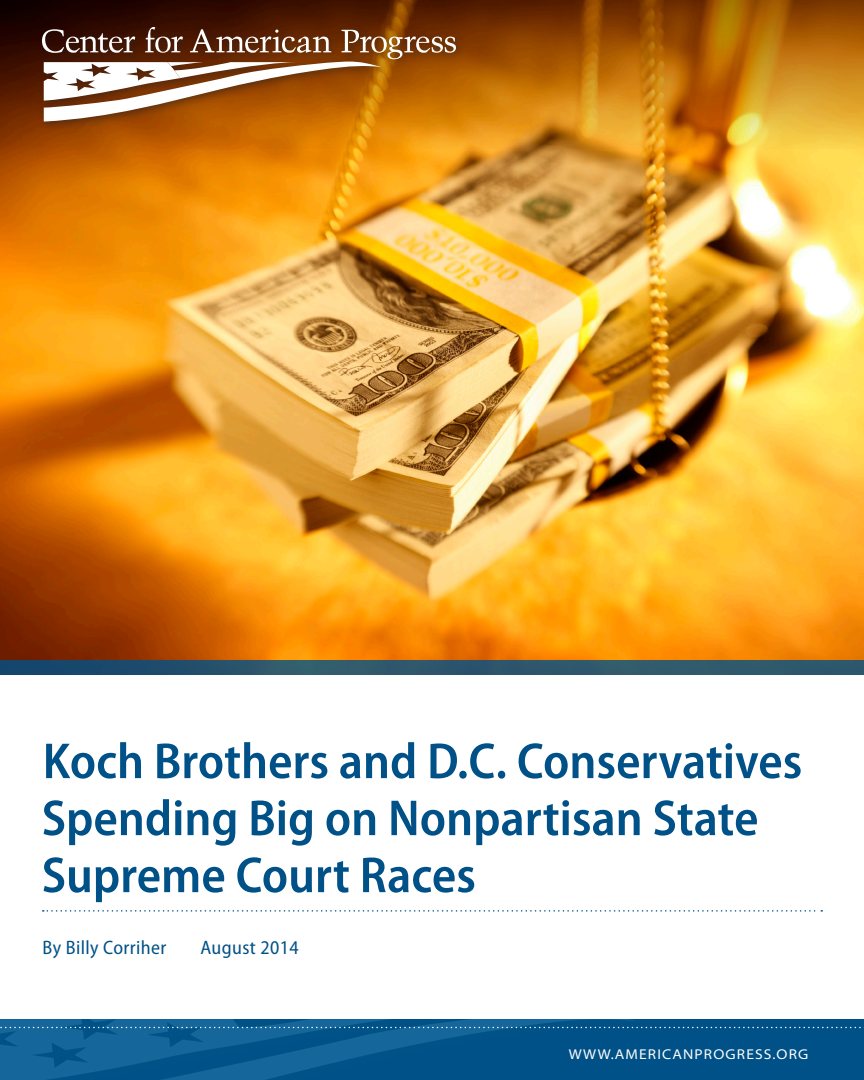
<style>
.page{position:relative;width:864px;height:1080px;background:#fff}
.page>*{position:absolute;margin:0;border:0;box-sizing:border-box;transform-origin:0 0}
.t1{font:600 semi-condensed 51px/57px "Myriad Pro";color:#005187}
.t2{font:semi-condensed 19.5px "Myriad Pro";letter-spacing:.02em;color:#005187}
.t3{font:semi-expanded 14.25px "Myriad Pro";letter-spacing:.08em;color:#fff}
</style>
<div class="page">
<img style="left:0;top:1019px;width:864px;height:61px">
<img style="left:0;top:148px;width:864px;height:512px">
<svg style="left:43px;top:910px;width:779px;height:2px"></svg>
<svg style="left:0;top:660px;width:864px;height:15px;background:#2a546c"></svg>
<svg style="left:0;top:0;width:864px;height:148px;background:#a5600c"></svg>
<div style="left:36px;top:21px;width:430px;height:111px;background:#231f20;opacity:.5"></div>
<svg style="left:42px;top:27px;width:414px;height:95px"></svg>
<svg style="left:0;top:1027px;width:864px;height:1px"></svg>
<p class="t1" style="left:42px;top:733px;width:762px">Koch Brothers and D.C. Conservatives<br>Spending Big on Nonpartisan State<br>Supreme Court Races</p>
<p class="t2" style="left:43px;top:937px;width:125px">By Billy Corriher</p>
<p class="t2" style="left:201px;top:937px;width:100px">August 2014</p>
<p class="t3" style="left:569px;top:1047px;width:241px">WWW.AMERICANPROGRESS.ORG</p>
</div>
